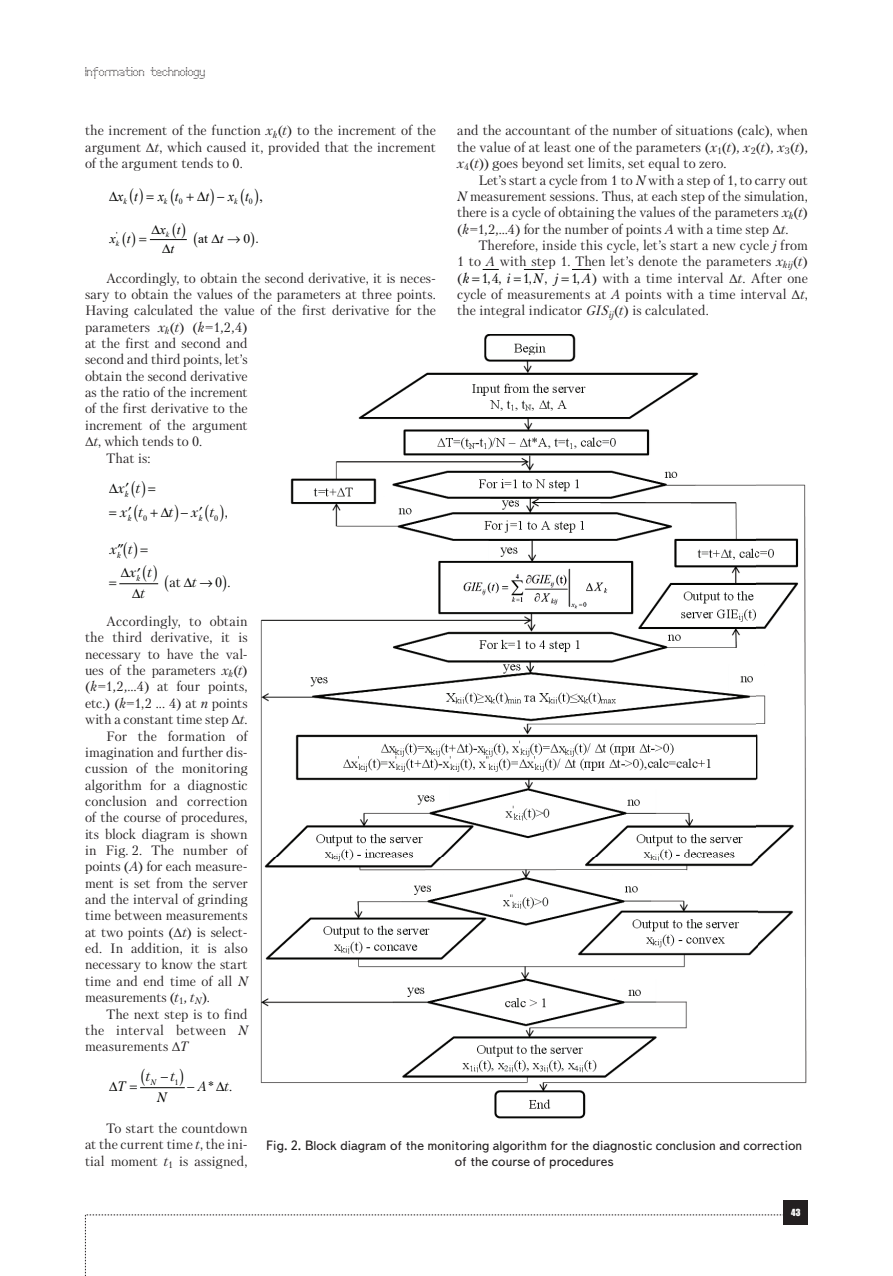
<style>
.page{position:relative;width:893px;height:1276px;background:#fff}
.page>*{position:absolute;margin:0;border:0;box-sizing:border-box;transform-origin:0 0}
.t1{font:italic 13.95px "Times New Roman";color:#040503;scale:.96 1}
.t2{font:italic 13.95px/23.9px "Petersburg C";color:#040503;text-align:right}
.t3{font:13.65px "Petersburg C";color:#040503}
.t4{font:italic 13.65px/23.2px "Petersburg C";color:#040503}
.t5{font:13.5px/16.4px "Petersburg C";color:#231f20;text-align:justify}
.t6{font:13.5px/16.2px "Text Book C";color:#231f20;text-align:center}
.t7{font:13.5px "Petersburg C";letter-spacing:.025em;color:#231f20}
.t8{font:italic 13.05px/19.4px "Times New Roman";color:#040503;text-align:center;scale:1.04 1}
.t9{font:13.05px "Times New Roman";color:#040503;scale:1.04 1}
.t10{font:12px "Perfo";letter-spacing:.015em;color:#231f20}
.t11{font:9px "Impact";color:#fff}
.t12{font:8.1px "Times New Roman";color:#040503;scale:.96 1}
.t13{font:italic 8.1px "Times New Roman";color:#040503;scale:.96 1}
.t14{font:8.1px "Petersburg C";color:#040503}
.t15{font:italic 8.1px "Petersburg C";color:#040503}
.t16{font:italic 7.95px "Petersburg C";color:#040503}
.t17{font:7.95px "Petersburg C";color:#040503}
.t18{font:italic 7.65px "Times New Roman";color:#040503;scale:1.04 1}
.t19{font:7.65px "Times New Roman";color:#040503;scale:1.04 1}
.s1{font-style:italic}
.s2{font-family:"Times New Roman"}
.s3{font-size:13.5px;color:#231f20}
.s4{font-size:13.65px;color:#040503}
</style>
<div class="page">
<svg style="left:85px;top:1214px;width:699px;height:62px"></svg>
<div style="left:784px;top:1200px;width:24px;height:24px;background:#231f20"></div>
<hr style="left:150px;top:239px;width:36px;height:1px;background:#040503">
<hr style="left:120px;top:583px;width:38px;height:1px;background:#040503">
<hr style="left:141px;top:1087px;width:43px;height:1px;background:#040503">
<svg style="left:483px;top:269px;width:15px;height:1px"></svg>
<svg style="left:524px;top:269px;width:20px;height:1px"></svg>
<svg style="left:572px;top:269px;width:18px;height:1px"></svg>
<img style="left:260px;top:334px;width:546px;height:785px">
<p class="t10" style="left:85px;top:65px;width:122px">Information technology</p>
<p class="t5" style="left:85px;top:122px;width:352px">the increment of the function <span class="s1">x</span><sub>k</sub>(<span class="s1">t</span>) to the increment of the argument <span class="s2">Δ</span><span class="s1">t</span>, which caused it, provided that the increment of the argument tends to 0.</p>
<p class="t1" style="left:109px;top:186px;width:31px">∆x t</p>
<p class="t1" style="left:197px;top:186px;width:55px">∆ − x t</p>
<p class="t12" style="left:179px;top:196px;width:6px">0</p>
<p class="t12" style="left:249px;top:196px;width:16px">0 <sup>,</sup></p>
<p class="t1" style="left:158px;top:186px;width:23px">x t</p>
<p class="t1" style="left:205px;top:186px;width:5px">t</p>
<p class="t13" style="left:123px;top:196px;width:5px">k</p>
<p class="t13" style="left:164px;top:196px;width:5px">k</p>
<p class="t13" style="left:234px;top:196px;width:5px">k</p>
<p class="t8" style="left:151px;top:219px;width:29px">∆x t ∆t</p>
<p class="t18" style="left:166px;top:229px;width:5px">k</p>
<p class="t19" style="left:116px;top:229px;width:3px">'</p>
<p class="t9" style="left:198px;top:229px;width:60px">at∆ →0.</p>
<p class="t8" style="left:110px;top:229px;width:21px">x t</p>
<p class="t8" style="left:220px;top:229px;width:5px">t</p>
<p class="t5" style="left:106px;top:270px;width:331px">Accordingly, to obtain the second derivative, it is neces-</p>
<p class="t5" style="left:85px;top:286px;width:352px">sary to obtain the values of the parameters at three points.</p>
<p class="t5" style="left:85px;top:302px;width:352px">Having calculated the value of the first derivative for the</p>
<p class="t5" style="left:85px;top:319px;width:164px">parameters <span class="s1">x</span><sub>k</sub>(<span class="s1">t</span>) (<span class="s1">k=</span>1<span class="s1">,</span>2<span class="s1">,</span>4)</p>
<p class="t5" style="left:85px;top:335px;width:164px">at the first and second and</p>
<p class="t5" style="left:85px;top:351px;width:164px">second and third points, let’s</p>
<p class="t5" style="left:85px;top:368px;width:164px">obtain the second derivative</p>
<p class="t5" style="left:85px;top:384px;width:164px">as the ratio of the increment</p>
<p class="t5" style="left:85px;top:400px;width:164px">of the first derivative to the</p>
<p class="t5" style="left:85px;top:417px;width:164px">increment of the argument</p>
<p class="t5" style="left:85px;top:433px;width:119px"><span class="s2">Δ</span><span class="s1">t</span>, which tends to 0.</p>
<p class="t5" style="left:106px;top:449px;width:46px">That is:</p>
<p class="t18" style="left:116px;top:239px;width:5px">k</p>
<p class="t2" style="left:109px;top:476px;width:35px">∆x t x t</p>
<p class="t15" style="left:125px;top:489px;width:5px">k</p>
<p class="t15" style="left:128px;top:513px;width:5px">k</p>
<p class="t15" style="left:199px;top:513px;width:5px">k</p>
<p class="t2" style="left:161px;top:500px;width:55px">∆ −x t</p>
<p class="t2" style="left:169px;top:500px;width:6px">t</p>
<p class="t14" style="left:143px;top:513px;width:6px">0</p>
<p class="t14" style="left:214px;top:513px;width:15px">0 <sup>,</sup></p>
<p class="t5" style="left:457px;top:122px;width:352px">and the accountant of the number of situations (calc), when the value of at least one of the parameters (<span class="s1">x</span><sub>1</sub>(<span class="s1">t</span>)<span class="s1">, x</span><sub>2</sub>(<span class="s1">t</span>)<span class="s1">, x</span><sub>3</sub>(<span class="s1">t</span>)<span class="s1">, x</span><sub>4</sub>(<span class="s1">t</span>)) goes beyond set limits, set equal to zero.</p>
<p class="t5" style="left:457px;top:171px;width:352px;text-indent:21px">Let’s start a cycle from 1 to <span class="s1">N</span> with a step of 1, to carry out <span class="s1">N</span> measurement sessions. Thus, at each step of the simulation, there is a cycle of obtaining the values of the parameters <span class="s1">x</span><sub>k</sub>(<span class="s1">t</span>) (<span class="s1">k=</span>1<span class="s1">,</span>2<span class="s1">,…</span>4) for the number of points <span class="s1">A</span> with a time step <span class="s2">Δ</span><span class="s1">t</span>.</p>
<p class="t5" style="left:457px;top:237px;width:352px;text-align:right">Therefore, inside this cycle, let’s start a new cycle <span class="s1">j</span> from<br>1 to <span class="s1">A</span> with step 1. Then let’s denote the parameters <span class="s1">x</span><sub>kij</sub>(<span class="s1">t</span>)</p>
<p class="t3" style="left:457px;top:270px;width:55px"><span class="s3">(</span><span class="s1">k</span> 1,4, <span class="s1">i</span></p>
<p class="t4" style="left:533px;top:266px;width:11px">N</p>
<p class="t5" style="left:457px;top:270px;width:352px;text-indent:114px"><span class="s4">1,</span> ) with a time interval <span class="s2">Δ</span><span class="s1">t</span>. After one cycle of measurements at <span class="s1">A</span> points with a time interval <span class="s2">Δ</span><span class="s1">t</span>, the integral indicator <span class="s1">GIS</span><sub>ij</sub>(<span class="s1">t</span>) is calculated.</p>
<p class="t3" style="left:523px;top:270px;width:37px">1, ,<span class="s1">j</span></p>
<p class="t4" style="left:582px;top:266px;width:11px">A</p>
<p class="t4" style="left:121px;top:538px;width:32px;text-indent:-11px">x t<br>∆x t</p>
<p class="t16" style="left:117px;top:550px;width:5px">k</p>
<p class="t16" style="left:137px;top:574px;width:5px">k</p>
<p class="t3" style="left:169px;top:574px;width:63px">at∆ →0 .</p>
<p class="t4" style="left:192px;top:571px;width:6px">t</p>
<p class="t4" style="left:132px;top:581px;width:14px">∆t</p>
<p class="t5" style="left:106px;top:613px;width:143px">Accordingly, to obtain</p>
<p class="t5" style="left:85px;top:629px;width:164px">the third derivative, it is</p>
<p class="t5" style="left:85px;top:646px;width:164px">necessary to have the val-</p>
<p class="t5" style="left:85px;top:662px;width:164px">ues of the parameters <span class="s1">x</span><sub>k</sub>(<span class="s1">t</span>)</p>
<p class="t5" style="left:85px;top:678px;width:164px">(<span class="s1">k=</span>1<span class="s1">,</span>2<span class="s1">,…</span>4) at four points,</p>
<p class="t5" style="left:85px;top:695px;width:164px">etc.) (<span class="s1">k</span>=1,2 ... 4) at <span class="s1">n</span> points</p>
<p class="t5" style="left:85px;top:711px;width:164px">with a constant time step <span class="s2">Δ</span><span class="s1">t</span>.</p>
<p class="t5" style="left:106px;top:727px;width:143px">For the formation of</p>
<p class="t5" style="left:85px;top:744px;width:164px">imagination and further dis-</p>
<p class="t5" style="left:85px;top:760px;width:164px">cussion of the monitoring</p>
<p class="t5" style="left:85px;top:776px;width:164px">algorithm for a diagnostic</p>
<p class="t5" style="left:85px;top:793px;width:164px">conclusion and correction</p>
<p class="t5" style="left:85px;top:809px;width:164px">of the course of procedures,</p>
<p class="t5" style="left:85px;top:825px;width:164px">its block diagram is shown</p>
<p class="t5" style="left:85px;top:842px;width:164px">in Fig. 2. The number of</p>
<p class="t5" style="left:85px;top:858px;width:164px">points (<span class="s1">A</span>) for each measure-</p>
<p class="t5" style="left:85px;top:874px;width:164px">ment is set from the server</p>
<p class="t5" style="left:85px;top:891px;width:164px">and the interval of grinding</p>
<p class="t5" style="left:85px;top:907px;width:164px">time between measurements</p>
<p class="t5" style="left:85px;top:923px;width:164px">at two points (<span class="s2">Δ</span><span class="s1">t</span>) is select-</p>
<p class="t5" style="left:85px;top:940px;width:164px">ed. In addition, it is also</p>
<p class="t5" style="left:85px;top:956px;width:164px">necessary to know the start</p>
<p class="t5" style="left:85px;top:972px;width:164px">time and end time of all <span class="s1">N</span></p>
<p class="t5" style="left:85px;top:989px;width:126px">measurements (<span class="s1">t</span><sub>1</sub><span class="s1">, t</span><sub>N</sub>).</p>
<p class="t5" style="left:106px;top:1005px;width:143px">The next step is to find</p>
<p class="t7" style="left:85px;top:1022px;width:164px">the interval between <span class="s1">N</span></p>
<p class="t5" style="left:85px;top:1038px;width:105px">measurements <span class="s2">Δ</span><span class="s1">T</span></p>
<p class="t17" style="left:174px;top:1077px;width:6px">1</p>
<p class="t3" style="left:187px;top:1078px;width:47px">−<span class="s1">A</span>* .</p>
<p class="t16" style="left:146px;top:1077px;width:12px">N<sup>t</sup></p>
<p class="t4" style="left:161px;top:1064px;width:15px">−t</p>
<p class="t4" style="left:109px;top:1075px;width:18px">∆T</p>
<p class="t4" style="left:216px;top:1075px;width:14px">∆t</p>
<p class="t4" style="left:157px;top:1085px;width:11px">N</p>
<p class="t5" style="left:85px;top:1120px;width:164px;text-indent:21px">To start the countdown at the current time <span class="s1">t</span>, the ini&shy;tial moment <span class="s1">t</span><sub>1</sub> is assigned,</p>
<p class="t6" style="left:266px;top:1137px;width:537px">Fig. 2. Block diagram of the monitoring algorithm for the diagnostic conclusion and correction of the course of procedures</p>
<p class="t11" style="left:791px;top:1205px;width:11px">43</p>
</div>
